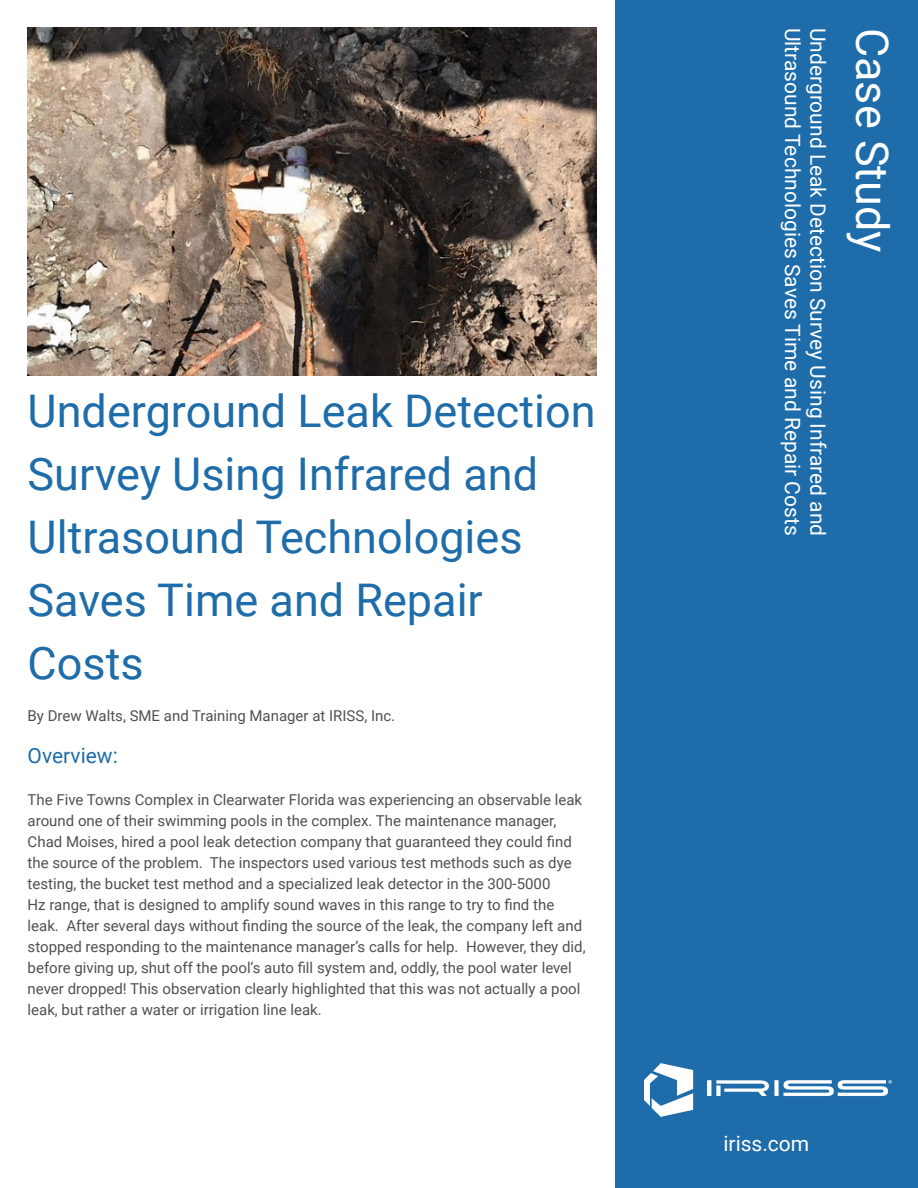
<style>
.page{position:relative;width:918px;height:1188px;background:#fff}
.page>*{position:absolute;margin:0;border:0;box-sizing:border-box;transform-origin:0 0}
.t1{font:45px/63px "Roboto";color:#1e6ca9}
.t2{font:45px "Roboto";color:#fff}
.t3{font:21px "Roboto";color:#fff}
.Heading_4{font:21px "Roboto";color:#1e6ca9}
.Heading_4-2{font:15px/21px "Roboto";color:#4f5050}
</style>
<div class="page">
<div style="left:615px;top:0;width:303px;height:1188px;background:#1e6ca9"></div>
<svg style="left:644px;top:1063px;width:248px;height:54px"></svg>
<img style="left:28px;top:28px;width:569px;height:347px">
<p class="t1" style="left:28px;top:377px;width:570px">Underground Leak Detection<br>Survey Using Infrared and<br>Ultrasound Technologies<br>Saves Time and Repair<br>Costs</p>
<p class="Heading_4-2" style="left:28px;top:704px;width:369px">By Drew Walts, SME and Training Manager at IRISS, Inc.</p>
<p class="Heading_4" style="left:28px;top:740px;width:92px">Overview:</p>
<p class="Heading_4-2" style="left:28px;top:788px;width:560px">The Five Towns Complex in Clearwater Florida was experiencing an observable leak around one of their swimming pools in the complex. The maintenance manager, Chad Moises, hired a pool leak detection company that guaranteed they could find the source of the problem. The inspectors used various test methods such as dye testing, the bucket test method and a specialized leak detector in the 300-5000<br>Hz range, that is designed to amplify sound waves in this range to try to find the leak. After several days without finding the source of the leak, the company left and stopped responding to the maintenance manager’s calls for help. However, they did, before giving up, shut off the pool’s auto fill system and, oddly, the pool water level never dropped! This observation clearly highlighted that this was not actually a pool leak, but rather a water or irrigation line leak.</p>
<h2 class="t3" style="left:807px;top:28px;width:509px;rotate:90deg">Ultrasound Technologies Saves Time and Repair Costs</h2>
<h2 class="t3" style="left:833px;top:28px;width:510px;rotate:90deg">Underground Leak Detection Survey Using Infrared and</h2>
<h1 class="t2" style="left:904px;top:28px;width:226px;rotate:90deg">Case Study</h1>
<h2 class="t3" style="left:723px;top:1129px;width:87px">iriss.com</h2>
</div>
